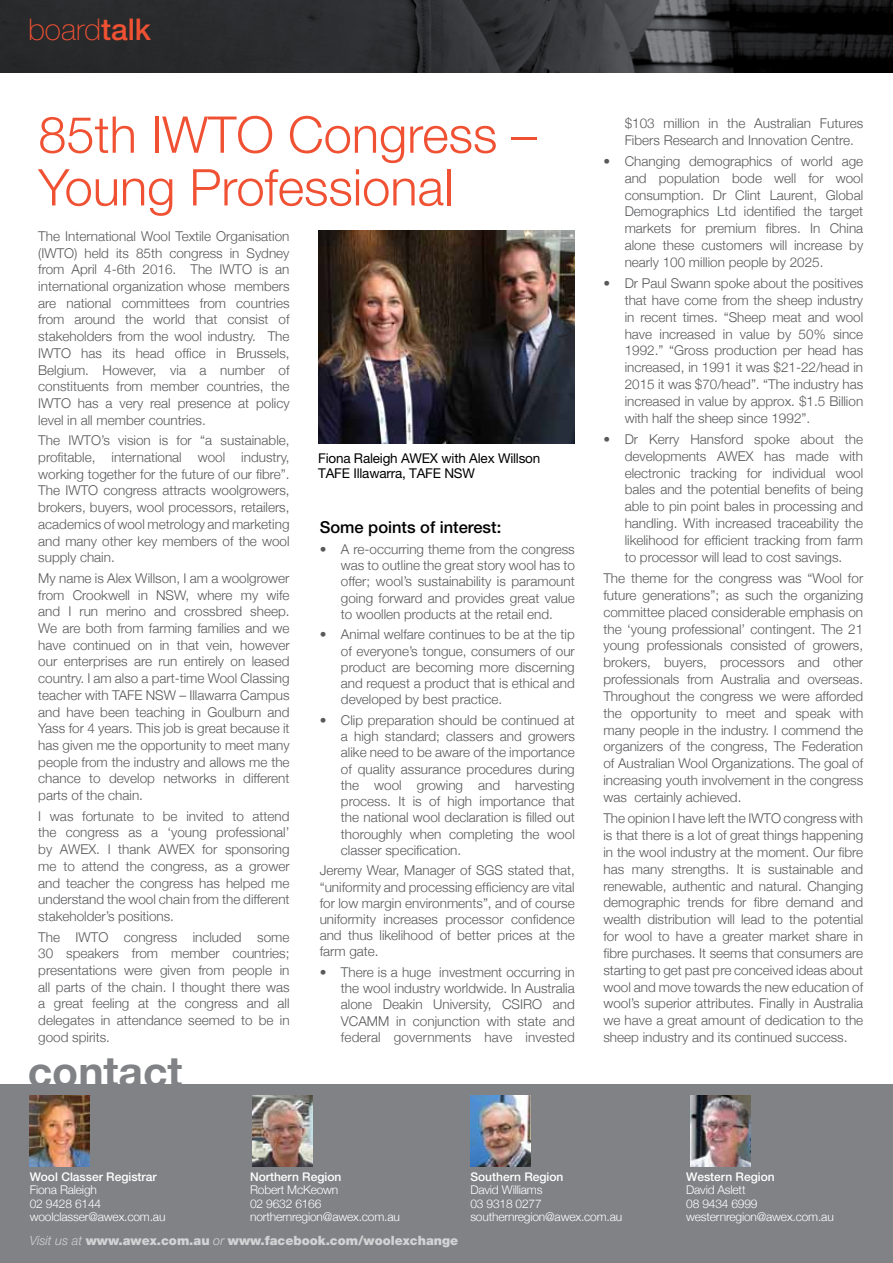
<style>
.page{position:relative;width:893px;height:1263px;background:#fff}
.page>*{position:absolute;margin:0;border:0;box-sizing:border-box;transform-origin:0 0}
.t1{font:300 50.7px/52.7px "Helvetica Neue";color:#f05133}
.t2{font:700 42.6px "Helvetica Neue LT Pro";color:#808285}
.t3{font:100 30px "Helvetica Neue LT Pro";color:#f05133}
.t4{font:500 16.5px "Helvetica Neue LT Pro";color:#000}
.t5{font:300 13.5px/16.8px "Helvetica Neue";color:#58595b;text-align:justify}
.t6{font:13.5px/15px "Helvetica Neue LT Pro";letter-spacing:-.015em;color:#000}
.t7{font:900 12.75px "Helvetica Neue LT Pro";color:#d1d3d4}
.t8{font:300 12px/13.5px "Helvetica Neue";letter-spacing:-.015em;color:#fff}
.t9{font:500 12px "Helvetica Neue LT Pro";color:#fff}
.s1{font-weight:500}
.s2{font-weight:300;font-style:italic}
</style>
<div class="page">
<svg style="left:0;top:0;width:893px;height:72px;background:#2b2c2e"></svg>
<div style="left:0;top:1084px;width:893px;height:179px;background:#808285"></div>
<img style="left:470px;top:1095px;width:61px;height:71px">
<img style="left:253px;top:1095px;width:60px;height:71px">
<img style="left:690px;top:1095px;width:61px;height:71px">
<img style="left:30px;top:1095px;width:60px;height:71px">
<img style="left:318px;top:231px;width:257px;height:212px">
<h3 class="t3" style="left:28px;top:12px;width:124px">board<span class="s1">talk</span></h3>
<h1 class="t1" style="left:38px;top:107px;width:500px">85th IWTO Congress –<br>Young Professional</h1>
<p class="t5" style="left:38px;top:228px;width:253px">The International Wool Textile Organisation (IWTO) held its 85th congress in Sydney from April 4-6th 2016. The IWTO is an international organization whose members are national committees from countries from around the world that consist of stakeholders from the wool industry. The IWTO has its head office in Brussels, Belgium. However, via a number of constituents from member countries, the IWTO has a very real presence at policy level in all member countries.</p>
<p class="t5" style="left:38px;top:432px;width:253px">The IWTO’s vision is for “a sustainable, profitable, international wool industry, working together for the future of our fibre”.<br>The IWTO congress attracts woolgrowers, brokers, buyers, wool processors, retailers, academics of wool metrology and marketing and many other key members of the wool supply chain.</p>
<p class="t5" style="left:38px;top:570px;width:253px">My name is Alex Willson, I am a woolgrower from Crookwell in NSW, where my wife and I run merino and crossbred sheep.<br>We are both from farming families and we have continued on in that vein, however our enterprises are run entirely on leased country. I am also a part-time Wool Classing teacher with TAFE NSW – Illawarra Campus and have been teaching in Goulburn and Yass for 4 years. This job is great because it has given me the opportunity to meet many people from the industry and allows me the chance to develop networks in different parts of the chain.</p>
<p class="t5" style="left:38px;top:807px;width:253px">I was fortunate to be invited to attend the congress as a ‘young professional’ by AWEX. I thank AWEX for sponsoring me to attend the congress, as a grower and teacher the congress has helped me understand the wool chain from the different stakeholder’s positions.</p>
<p class="t5" style="left:38px;top:928px;width:253px">The IWTO congress included some 30 speakers from member countries; presentations were given from people in all parts of the chain. I thought there was a great feeling at the congress and all delegates in attendance seemed to be in good spirits.</p>
<h2 class="t2" style="left:28px;top:1045px;width:156px">contact</h2>
<p class="t6" style="left:318px;top:450px;width:224px">Fiona Raleigh AWEX with Alex Willson<br>TAFE Illawarra, TAFE NSW</p>
<p class="t4" style="left:320px;top:518px;width:183px">Some points of interest:</p>
<p class="t5" style="left:341px;top:541px;width:235px;line-height:16.2px;text-indent:-21px">• A re-occurring theme from the congress was to outline the great story wool has to offer; wool’s sustainability is paramount going forward and provides great value to woollen products at the retail end.</p>
<p class="t5" style="left:341px;top:626px;width:235px;line-height:16.2px;text-indent:-21px">• Animal welfare continues to be at the tip of everyone’s tongue, consumers of our product are becoming more discerning and request a product that is ethical and developed by best practice.</p>
<p class="t5" style="left:341px;top:712px;width:235px;line-height:16.2px;text-indent:-21px">• Clip preparation should be continued at a high standard; classers and growers alike need to be aware of the importance of quality assurance procedures during the wool growing and harvesting process. It is of high importance that the national wool declaration is filled out thoroughly when completing the wool classer specification.</p>
<p class="t5" style="left:320px;top:862px;width:257px;line-height:16.2px">Jeremy Wear, Manager of SGS stated that, “uniformity and processing efficiency are vital for low margin environments”, and of course uniformity increases processor confidence and thus likelihood of better prices at the farm gate.</p>
<p class="t5" style="left:341px;top:964px;width:235px;line-height:16.2px;text-indent:-21px">• There is a huge investment occurring in the wool industry worldwide. In Australia alone Deakin University, CSIRO and VCAMM in conjunction with state and federal governments have invested</p>
<p class="t5" style="left:625px;top:114px;width:240px">$103 million in the Australian Futures<br>Fibers Research and Innovation Centre.</p>
<p class="t5" style="left:625px;top:152px;width:240px;text-indent:-21px">• Changing demographics of world age and population bode well for wool consumption. Dr Clint Laurent, Global Demographics Ltd identified the target markets for premium fibres. In China alone these customers will increase by nearly 100 million people by 2025.</p>
<p class="t5" style="left:625px;top:274px;width:240px;text-indent:-21px">• Dr Paul Swann spoke about the positives that have come from the sheep industry in recent times. “Sheep meat and wool have increased in value by 50% since 1992.” “Gross production per head has increased, in 1991 it was $21-22/head in 2015 it was $70/head”. “The industry has increased in value by approx. $1.5 Billion with half the sheep since 1992”.</p>
<p class="t5" style="left:625px;top:430px;width:240px;text-indent:-21px">• Dr Kerry Hansford spoke about the developments AWEX has made with electronic tracking for individual wool bales and the potential benefits of being able to pin point bales in processing and handling. With increased traceability the likelihood for efficient tracking from farm to processor will lead to cost savings.</p>
<p class="t5" style="left:603px;top:569px;width:261px">The theme for the congress was “Wool for future generations”; as such the organizing committee placed considerable emphasis on the ‘young professional’ contingent. The 21 young professionals consisted of growers, brokers, buyers, processors and other professionals from Australia and overseas.<br>Throughout the congress we were afforded the opportunity to meet and speak with many people in the industry. I commend the organizers of the congress, The Federation of Australian Wool Organizations. The goal of increasing youth involvement in the congress was certainly achieved.</p>
<p class="t5" style="left:603px;top:810px;width:261px">The opinion I have left the IWTO congress with is that there is a lot of great things happening in the wool industry at the moment. Our fibre has many strengths. It is sustainable and renewable, authentic and natural. Changing demographic trends for fibre demand and wealth distribution will lead to the potential for wool to have a greater market share in fibre purchases. It seems that consumers are starting to get past pre conceived ideas about wool and move towards the new education of wool’s superior attributes. Finally in Australia we have a great amount of dedication to the sheep industry and its continued success.</p>
<p class="t9" style="left:30px;top:1169px;width:128px">Wool Classer Registrar</p>
<p class="t8" style="left:30px;top:1183px;width:137px">Fiona Raleigh<br>02 9428 6144 woolclasser@awex.com.au</p>
<p class="t9" style="left:250px;top:1169px;width:93px">Northern Region</p>
<p class="t8" style="left:250px;top:1183px;width:151px">Robert McKeown<br>02 9632 6166 northernregion@awex.com.au</p>
<p class="t7" style="left:30px;top:1232px;width:430px"><span class="s2">Visit us at</span> www.awex.com.au <span class="s2">or</span> www.facebook.com/woolexchange</p>
<p class="t9" style="left:470px;top:1169px;width:95px">Southern Region</p>
<p class="t8" style="left:470px;top:1183px;width:153px">David Williams<br>03 9318 0277 southernregion@awex.com.au</p>
<p class="t9" style="left:686px;top:1169px;width:90px">Western Region</p>
<p class="t8" style="left:686px;top:1183px;width:149px">David Aslett<br>08 9434 6999 westernregion@awex.com.au</p>
</div>
